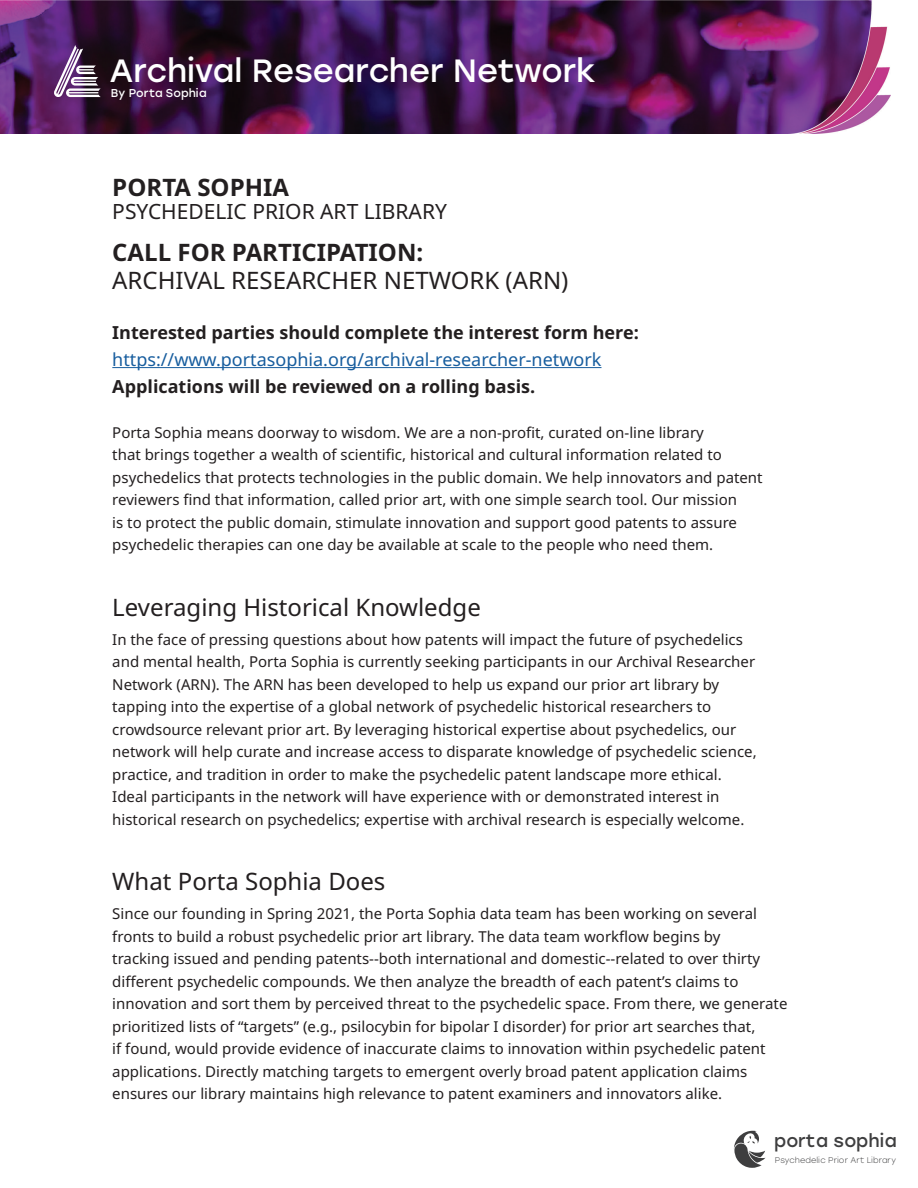
<style>
.page{position:relative;width:918px;height:1188px;background:#fff}
.page>*{position:absolute;margin:0;border:0;box-sizing:border-box;transform-origin:0 0}
.t1{font:32.1px "Stolzl";color:#fff}
.t2{font:24px "Noto Sans";color:#231f20}
.t3{font:700 24px "Noto Sans";color:#231f20}
.t4{font:21px "Noto Sans";color:#231f20}
.t5{font:700 18px "Noto Sans";color:#231f20}
.t6{font:18px "Noto Sans";color:#175d9e}
.t7{font:18px "Stolzl";color:#3e3e3f}
.t8{font:15px/22.5px "Noto Sans";color:#231f20}
.t9{font:11.4px "Stolzl";color:#fff}
.t10{font:300 8.25px "Stolzl";color:#3e3e3f}
</style>
<div class="page">
<img style="left:0;top:0;width:891px;height:134px">
<svg style="left:53px;top:45px;width:48px;height:53px"></svg>
<svg style="left:734px;top:1131px;width:32px;height:37px"></svg>
<hr style="left:112px;top:367px;width:489px;height:1px;background:#175d9e">
<h1 class="t1" style="left:110px;top:48px;width:488px">Archival Researcher Network</h1>
<p class="t9" style="left:111px;top:85px;width:97px">By Porta Sophia</p>
<p class="t3" style="left:112px;top:171px;width:178px">PORTA SOPHIA</p>
<p class="t4" style="left:112px;top:196px;width:336px">PSYCHEDELIC PRIOR ART LIBRARY</p>
<p class="t3" style="left:112px;top:235px;width:313px">CALL FOR PARTICIPATION:</p>
<p class="t2" style="left:112px;top:264px;width:458px">ARCHIVAL RESEARCHER NETWORK (ARN)</p>
<p class="t5" style="left:112px;top:320px;width:528px">Interested parties should complete the interest form here:</p>
<p class="t6" style="left:112px;top:347px;width:491px">https://www.portasophia.org/archival-researcher-network</p>
<p class="t5" style="left:112px;top:374px;width:424px">Applications will be reviewed on a rolling basis.</p>
<p class="t8" style="left:112px;top:421px;width:652px">Porta Sophia means doorway to wisdom. We are a non-profit, curated on-line library<br>that brings together a wealth of scientific, historical and cultural information related to psychedelics that protects technologies in the public domain. We help innovators and patent reviewers find that information, called prior art, with one simple search tool. Our mission<br>is to protect the public domain, stimulate innovation and support good patents to assure psychedelic therapies can one day be available at scale to the people who need them.</p>
<p class="t2" style="left:112px;top:590px;width:370px">Leveraging Historical Knowledge</p>
<p class="t8" style="left:112px;top:628px;width:646px">In the face of pressing questions about how patents will impact the future of psychedelics and mental health, Porta Sophia is currently seeking participants in our Archival Researcher Network (ARN). The ARN has been developed to help us expand our prior art library by tapping into the expertise of a global network of psychedelic historical researchers to crowdsource relevant prior art. By leveraging historical expertise about psychedelics, our network will help curate and increase access to disparate knowledge of psychedelic science, practice, and tradition in order to make the psychedelic patent landscape more ethical.<br>Ideal participants in the network will have experience with or demonstrated interest in historical research on psychedelics; expertise with archival research is especially welcome.</p>
<p class="t2" style="left:112px;top:864px;width:275px">What Porta Sophia Does</p>
<p class="t8" style="left:112px;top:903px;width:677px">Since our founding in Spring 2021, the Porta Sophia data team has been working on several fronts to build a robust psychedelic prior art library. The data team workflow begins by<br>tracking issued and pending patents--both international and domestic--related to over thirty different psychedelic compounds. We then analyze the breadth of each patent’s claims to innovation and sort them by perceived threat to the psychedelic space. From there, we generate prioritized lists of “targets” (e.g., psilocybin for bipolar I disorder) for prior art searches that,<br>if found, would provide evidence of inaccurate claims to innovation within psychedelic patent applications. Directly matching targets to emergent overly broad patent application claims ensures our library maintains high relevance to patent examiners and innovators alike.</p>
<p class="t7" style="left:774px;top:1128px;width:124px">porta sophia</p>
<p class="t10" style="left:775px;top:1154px;width:123px">Psychedelic Prior Art Library</p>
</div>
